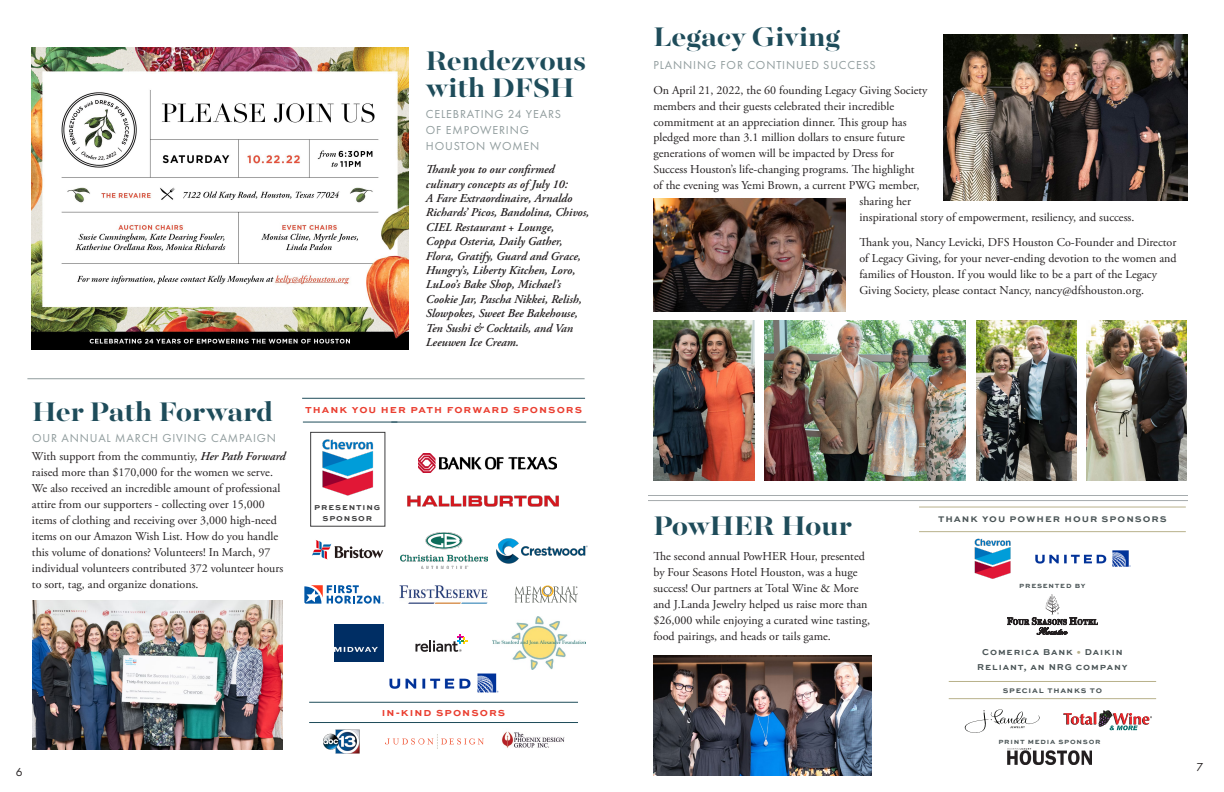
<style>
.page{position:relative;width:1224px;height:792px;background:#fff}
.page>*{position:absolute;margin:0;border:0;box-sizing:border-box;transform-origin:0 0}
.t1{font:700 30px/27.4px "Majesti Banner";color:#1e4c5a}
.t2{font:12px/16px "Adobe Garamond Pro";color:#231f20}
.t3{font:italic 600 12px/14.4px "Adobe Garamond Pro";color:#231f20}
.t4{font:12px/16px "Futura PT";letter-spacing:.07em;color:#909c9d}
.t5{font:12px "Futura PT";color:#231f20}
.t6{font:10.5px "Sweet Sans Bold SC";letter-spacing:.1em;color:#ea3d2f}
.t7{font:9.9px "Sweet Sans Bold SC";letter-spacing:.1em;color:#4b5557}
.t8{font:9px/15.3px "Sweet Sans Bold SC";letter-spacing:.1em;color:#4b5557;text-align:center}
.t9{font:8.6px/11px "Sweet Sans Bold SC";letter-spacing:.1em;color:#3e3e3f;text-align:center}
.t10{font:8.1px "Sweet Sans Bold SC";letter-spacing:.1em;color:#4b5557}
.t11{font:7.3px "Sweet Sans Bold SC";letter-spacing:.1em;color:#4b5557}
.s1{font-weight:600;font-style:italic}
.s2{color:#b8b18b}
</style>
<div class="page">
<hr style="left:27px;top:378px;width:558px;height:1px;background:#909c9d">
<img style="left:31px;top:47px;width:378px;height:303px">
<hr style="left:648px;top:500px;width:540px;height:1px;background:#a5abad">
<hr style="left:648px;top:495px;width:540px;height:1px;background:#a5abad">
<img style="left:32px;top:600px;width:251px;height:150px">
<hr style="left:309px;top:722px;width:269px;height:1px;background:#1e4c5a">
<hr style="left:309px;top:702px;width:269px;height:1px;background:#1e4c5a">
<hr style="left:303px;top:422px;width:94px;height:1px;background:#1e4c5a">
<hr style="left:391px;top:422px;width:195px;height:1px;background:#1e4c5a">
<hr style="left:302px;top:398px;width:283px;height:1px;background:#1e4c5a">
<img style="left:322px;top:439px;width:52px;height:57px">
<div style="left:310px;top:432px;width:75px;height:94px;border:1px solid #3e3e3f"></div>
<img style="left:418px;top:454px;width:138px;height:18px">
<img style="left:389px;top:673px;width:110px;height:20px">
<img style="left:493px;top:616px;width:92px;height:54px">
<svg style="left:415px;top:634px;width:52px;height:18px"></svg>
<img style="left:335px;top:625px;width:48px;height:36px">
<img style="left:385px;top:735px;width:98px;height:14px">
<img style="left:323px;top:730px;width:37px;height:24px">
<img style="left:502px;top:731px;width:62px;height:17px">
<svg style="left:514px;top:586px;width:64px;height:17px"></svg>
<svg style="left:304px;top:585px;width:80px;height:19px"></svg>
<img style="left:399px;top:586px;width:89px;height:17px">
<img style="left:407px;top:495px;width:152px;height:12px">
<img style="left:400px;top:532px;width:87px;height:37px">
<img style="left:496px;top:538px;width:92px;height:26px">
<img style="left:312px;top:540px;width:72px;height:20px">
<img style="left:944px;top:35px;width:244px;height:165px">
<img style="left:653px;top:198px;width:193px;height:113px">
<img style="left:653px;top:321px;width:101px;height:160px">
<img style="left:976px;top:321px;width:101px;height:160px">
<img style="left:1086px;top:321px;width:101px;height:160px">
<img style="left:765px;top:321px;width:201px;height:160px">
<img style="left:653px;top:655px;width:219px;height:121px">
<hr style="left:919px;top:531px;width:267px;height:1px;background:#b8b18b">
<hr style="left:919px;top:507px;width:267px;height:1px;background:#b8b18b">
<img style="left:1008px;top:749px;width:83px;height:16px">
<img style="left:1035px;top:550px;width:96px;height:17px">
<img style="left:974px;top:538px;width:37px;height:41px">
<svg style="left:1007px;top:594px;width:91px;height:41px"></svg>
<hr style="left:949px;top:698px;width:207px;height:1px;background:#b8b18b">
<hr style="left:949px;top:681px;width:207px;height:1px;background:#b8b18b">
<svg style="left:965px;top:709px;width:75px;height:24px"></svg>
<svg style="left:1063px;top:711px;width:89px;height:19px"></svg>
<h1 class="t1" style="left:426px;top:49px;width:162px">Rendezvous with DFSH</h1>
<p class="t4" style="left:426px;top:106px;width:137px">CELEBRATING 24 YEARS<br>OF EMPOWERING<br>HOUSTON WOMEN</p>
<p class="t3" style="left:426px;top:163px;width:165px">Thank you to our confirmed culinary concepts as of July 10:<br>A Fare Extraordinaire, Arnaldo<br>Richards’ Picos, Bandolina, Chivos,<br>CIEL Restaurant + Lounge,<br>Coppa Osteria, Daily Gather,<br>Flora, Gratify, Guard and Grace,<br>Hungry’s, Liberty Kitchen, Loro,<br>LuLoo’s Bake Shop, Michael’s<br>Cookie Jar, Pascha Nikkei, Relish,<br>Slowpokes, Sweet Bee Bakehouse,<br>Ten Sushi &amp; Cocktails, and Van<br>Leeuwen Ice Cream.</p>
<h1 class="t1" style="left:32px;top:401px;width:243px">Her Path Forward</h1>
<p class="t4" style="left:32px;top:430px;width:246px">OUR ANNUAL MARCH GIVING CAMPAIGN</p>
<p class="t2" style="left:32px;top:448px;width:255px">With support from the communtiy, <span class="s1">Her Path Forward </span>raised more than $170,000 for the women we serve.<br>We also received an incredible amount of professional attire from our supporters - collecting over 15,000 items of clothing and receiving over 3,000 high-need items on our Amazon Wish List. How do you handle this volume of donations? Volunteers! In March, 97 individual volunteers contributed 372 volunteer hours to sort, tag, and organize donations.</p>
<p class="t6" style="left:305px;top:404px;width:279px">thank you her path forward sponsors</p>
<p class="t9" style="left:314px;top:502px;width:68px">presenting sponsor</p>
<p class="t5" style="left:16px;top:765px;width:8px">6</p>
<p class="t6" style="left:382px;top:706px;width:125px">in-kind sponsors</p>
<h1 class="t1" style="left:653px;top:25px;width:188px">Legacy Giving</h1>
<p class="t4" style="left:653px;top:56px;width:224px">PLANNING FOR CONTINUED SUCCESS</p>
<p class="t2" style="left:653px;top:82px;width:276px">On April 21, 2022, the 60 founding Legacy Giving Society</p>
<p class="t2" style="left:653px;top:98px;width:242px">members and their guests celebrated their incredible</p>
<p class="t2" style="left:653px;top:114px;width:255px">commitment at an appreciation dinner. This group has</p>
<p class="t2" style="left:653px;top:130px;width:253px">pledged more than 3.1 million dollars to ensure future</p>
<p class="t2" style="left:653px;top:146px;width:242px">generations of women will be impacted by Dress for</p>
<p class="t2" style="left:653px;top:162px;width:263px">Success Houston’s life-changing programs. The highlight</p>
<p class="t2" style="left:653px;top:178px;width:267px">of the evening was Yemi Brown, a current PWG member,</p>
<p class="t2" style="left:859px;top:194px;width:53px">sharing her</p>
<p class="t2" style="left:859px;top:210px;width:276px">inspirational story of empowerment, resiliency, and success.</p>
<p class="t2" style="left:859px;top:235px;width:319px">Thank you, Nancy Levicki, DFS Houston Co-Founder and Director of Legacy Giving, for your never-ending devotion to the women and families of Houston. If you would like to be a part of the Legacy Giving Society, please contact Nancy, nancy@dfshouston.org.</p>
<h1 class="t1" style="left:653px;top:514px;width:200px">PowHER Hour</h1>
<p class="t2" style="left:653px;top:549px;width:218px">The second annual PowHER Hour, presented by Four Seasons Hotel Houston, was a huge success! Our partners at Total Wine &amp; More and J.Landa Jewelry helped us raise more than $26,000 while enjoying a curated wine tasting, food pairings, and heads or tails game.</p>
<p class="t7" style="left:938px;top:513px;width:230px">thank you powher hour sponsors</p>
<p class="t11" style="left:1019px;top:581px;width:68px">presented by</p>
<p class="t8" style="left:977px;top:644px;width:152px">Comerica Bank <span class="s2">•</span> Daikin<br>Reliant, an NRG company</p>
<p class="t10" style="left:1003px;top:685px;width:101px">special thanks to</p>
<p class="t11" style="left:998px;top:737px;width:104px">print media sponsor</p>
<p class="t5" style="left:1196px;top:760px;width:8px">7</p>
</div>
